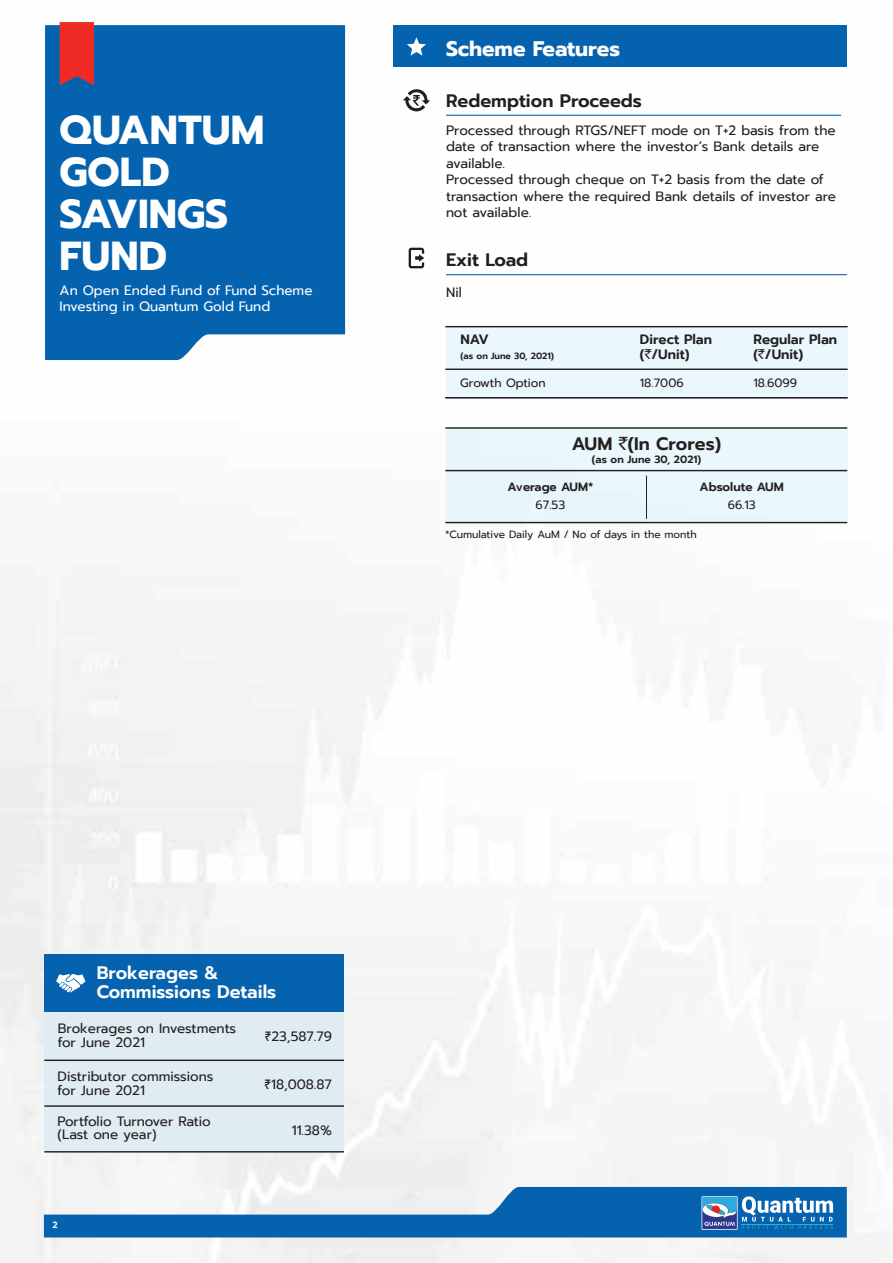
<style>
.page{position:relative;width:893px;height:1263px;background:#fff}
.page>*{position:absolute;margin:0;border:0;box-sizing:border-box;transform-origin:0 0}
.t1{font:700 40.35px/42px "Prompt";color:#fff}
.t2{font:700 21px "Prompt";color:#fff}
.t3{font:600 18px "Prompt";color:#231f20}
.t4{font:600 18px/19.5px "Prompt";color:#fff}
.t5{font:13.5px/16.5px "Prompt";color:#231f20}
.t6{font:13.5px/16.2px "Prompt";color:#fff}
.t7{font:600 13.5px/15.1px "Prompt";color:#231f20}
.t8{font:12px "Prompt";color:#231f20}
.t9{font:600 12px "Prompt";color:#231f20}
.t10{font:10.5px "Prompt";color:#231f20}
.t11{font:600 10.5px "Prompt";color:#231f20}
.t12{font:600 9px "Prompt";color:#231f20}
.t13{font:600 9px "Prompt";color:#fff}
.s1{font-family:"Rupee Foradian";font-weight:400}
</style>
<div class="page">
<img style="left:0;top:22px;width:890px;height:1241px">
<hr style="left:446px;top:274px;width:401px;height:1px;background:#0562af">
<svg style="left:409px;top:248px;width:16px;height:20px"></svg>
<hr style="left:446px;top:115px;width:395px;height:1px;background:#0562af">
<svg style="left:403px;top:88px;width:27px;height:23px"></svg>
<div style="left:446px;top:327px;width:401px;height:71px;background:#eaf7fc"></div>
<hr style="left:445px;top:326px;width:403px;height:1px;background:#231f20">
<hr style="left:445px;top:369px;width:403px;height:1px;background:#231f20">
<hr style="left:445px;top:397px;width:403px;height:2px;background:#231f20">
<div style="left:446px;top:428px;width:401px;height:94px;background:#eaf7fc"></div>
<hr style="left:445px;top:427px;width:402px;height:2px;background:#231f20">
<hr style="left:445px;top:470px;width:402px;height:1px;background:#231f20">
<hr style="left:646px;top:476px;width:1px;height:43px;background:#231f20">
<hr style="left:445px;top:522px;width:402px;height:1px;background:#231f20">
<div style="left:393px;top:26px;width:454px;height:41px;background:#0562af"></div>
<svg style="left:407px;top:37px;width:19px;height:19px"></svg>
<div style="left:44px;top:1012px;width:300px;height:140px;background:#dfecf2"></div>
<hr style="left:44px;top:1059px;width:300px;height:2px;background:#231f20">
<hr style="left:44px;top:1105px;width:300px;height:2px;background:#231f20">
<hr style="left:44px;top:1151px;width:300px;height:1px;background:#231f20">
<div style="left:44px;top:954px;width:300px;height:58px;background:#0562af"></div>
<svg style="left:56px;top:974px;width:30px;height:19px"></svg>
<div style="left:45px;top:25px;width:300px;height:335px;background:#0562af"></div>
<svg style="left:60px;top:22px;width:34px;height:63px;background:#de2e2d"></svg>
<svg style="left:44px;top:1187px;width:803px;height:50px"></svg>
<hr style="left:741px;top:1224px;width:92px;height:1px;background:#2aabe2">
<h1 class="t1" style="left:60px;top:108px;width:206px">QUANTUM<br>GOLD<br>SAVINGS<br>FUND</h1>
<p class="t6" style="left:60px;top:282px;width:254px">An Open Ended Fund of Fund Scheme<br>Investing in Quantum Gold Fund</p>
<h2 class="t2" style="left:446px;top:32px;width:176px">Scheme Features</h2>
<h3 class="t3" style="left:446px;top:88px;width:197px">Redemption Proceeds</h3>
<p class="t5" style="left:446px;top:122px;width:392px">Processed through RTGS/NEFT mode on T+2 basis from the date of transaction where the investor’s Bank details are available.<br>Processed through cheque on T+2 basis from the date of transaction where the required Bank details of investor are not available.</p>
<h3 class="t3" style="left:446px;top:246px;width:84px">Exit Load</h3>
<p class="t5" style="left:446px;top:284px;width:17px">Nil</p>
<p class="t7" style="left:460px;top:332px;width:30px">NAV</p>
<p class="t12" style="left:460px;top:350px;width:95px">(as on June 30, 2021)</p>
<p class="t7" style="left:640px;top:332px;width:74px">Direct Plan (<span class="s1">`</span>/Unit)</p>
<p class="t7" style="left:753px;top:332px;width:85px">Regular Plan (<span class="s1">`</span>/Unit)</p>
<p class="t8" style="left:460px;top:375px;width:87px">Growth Option</p>
<p class="t8" style="left:640px;top:375px;width:45px">18.7006</p>
<p class="t8" style="left:753px;top:375px;width:45px">18.6099</p>
<h3 class="t3" style="left:572px;top:430px;width:151px">AUM <span class="s1">`</span>(In Crores)</h3>
<p class="t11" style="left:592px;top:452px;width:111px">(as on June 30, 2021)</p>
<p class="t9" style="left:507px;top:478px;width:87px">Average AUM*</p>
<p class="t8" style="left:536px;top:496px;width:31px">67.53</p>
<p class="t9" style="left:700px;top:478px;width:86px">Absolute AUM</p>
<p class="t8" style="left:728px;top:496px;width:30px">66.13</p>
<p class="t10" style="left:445px;top:527px;width:253px">*Cumulative Daily AuM / No of days in the month</p>
<h3 class="t4" style="left:97px;top:963px;width:181px">Brokerages &amp;<br>Commissions Details</h3>
<p class="t5" style="left:58px;top:1021px;width:180px;line-height:13.5px">Brokerages on Investments for June 2021</p>
<p class="t5" style="left:58px;top:1069px;width:157px;line-height:13.5px">Distributor commissions for June 2021</p>
<p class="t5" style="left:58px;top:1114px;width:155px;line-height:13.5px">Portfolio Turnover Ratio (Last one year)</p>
<p class="t5" style="left:265px;top:1028px;width:69px">₹23,587.79</p>
<p class="t5" style="left:265px;top:1076px;width:69px">₹18,008.87</p>
<p class="t5" style="left:292px;top:1122px;width:42px">11.38%</p>
<p class="t13" style="left:53px;top:1218px;width:7px">2</p>
</div>
